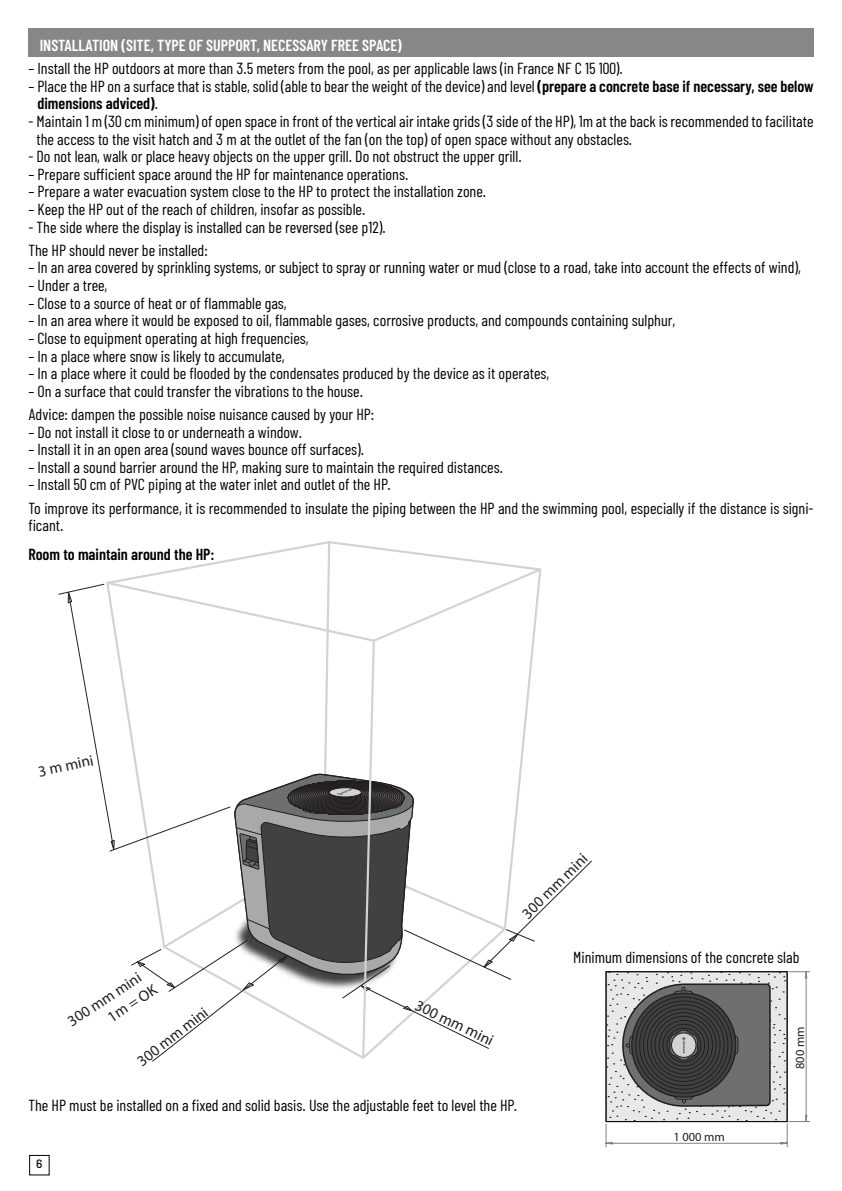
<style>
.page{position:relative;width:842px;height:1191px;background:#fff}
.page>*{position:absolute;margin:0;border:0;box-sizing:border-box;transform-origin:0 0}
.t1{font:16px/23.2px "Barlow Condensed";color:#000}
.t2{font:600 16px "Barlow Condensed";color:#fff}
.t3{font:600 16px "Barlow Condensed";color:#000}
.t4{font:500 15.4px/18.6px "Barlow Condensed";color:#231f20}
.t5{font:500 12.4px "Barlow Condensed";color:#231f20}
.t6{font:500 12px "Barlow";color:#000}
.s1{font-weight:600}
</style>
<div class="page">
<svg style="left:608px;top:973px;width:177px;height:142px;background:#e1e1e2"></svg>
<div style="left:606px;top:971px;width:181px;height:150px;border:1px solid #110c13"></div>
<svg style="left:194px;top:541px;width:326px;height:25px"></svg>
<hr style="left:806px;top:971px;width:1px;height:150px;background:#818181">
<svg style="left:789px;top:971px;width:21px;height:7px"></svg>
<svg style="left:606px;top:1115px;width:204px;height:32px"></svg>
<svg style="left:58px;top:566px;width:534px;height:495px"></svg>
<svg style="left:622px;top:982px;width:149px;height:125px;background:#616062"></svg>
<div style="left:28px;top:28px;width:786px;height:29px;background:#878786"></div>
<div style="left:29px;top:1155px;width:21px;height:20px;border:1px solid #000"></div>
<p class="t2" style="left:40px;top:33px;width:364px">INSTALLATION (SITE, TYPE OF SUPPORT, NECESSARY FREE SPACE)</p>
<p class="t1" style="left:28px;top:56px;width:596px">– Install the HP outdoors at more than 3.5 meters from the pool, as per applicable laws (in France NF C 15 100).</p>
<p class="t1" style="left:37px;top:77px;width:778px;line-height:17.6px;text-indent:-9px">– Place the HP on a surface that is stable, solid (able to bear the weight of the device) and level <span class="s1">(prepare a concrete base if necessary, see below dimensions adviced)</span>.</p>
<p class="t1" style="left:37px;top:112px;width:778px;line-height:17.6px;text-indent:-8px">- Maintain 1 m (30 cm minimum) of open space in front of the vertical air intake grids (3 side of the HP), 1m at the back is recommended to facilitate the access to the visit hatch and 3 m at the outlet of the fan (on the top) of open space without any obstacles.</p>
<p class="t1" style="left:28px;top:144px;width:495px">- Do not lean, walk or place heavy objects on the upper grill. Do not obstruct the upper grill.</p>
<p class="t1" style="left:28px;top:162px;width:381px">– Prepare sufficient space around the HP for maintenance operations.</p>
<p class="t1" style="left:28px;top:180px;width:459px">– Prepare a water evacuation system close to the HP to protect the installation zone.</p>
<p class="t1" style="left:28px;top:197px;width:338px">– Keep the HP out of the reach of children, insofar as possible.</p>
<p class="t1" style="left:28px;top:215px;width:359px">- The side where the display is installed can be reversed (see p12).<br>The HP should never be installed:</p>
<p class="t1" style="left:28px;top:256px;width:774px">– In an area covered by sprinkling systems, or subject to spray or running water or mud (close to a road, take into account the effects of wind),</p>
<p class="t1" style="left:28px;top:273px;width:81px">– Under a tree,</p>
<p class="t1" style="left:28px;top:291px;width:260px">– Close to a source of heat or of flammable gas,</p>
<p class="t1" style="left:28px;top:308px;width:648px">– In an area where it would be exposed to oil, flammable gases, corrosive products, and compounds containing sulphur,</p>
<p class="t1" style="left:28px;top:326px;width:282px">– Close to equipment operating at high frequencies,</p>
<p class="t1" style="left:28px;top:344px;width:258px">– In a place where snow is likely to accumulate,</p>
<p class="t1" style="left:28px;top:361px;width:523px">– In a place where it could be flooded by the condensates produced by the device as it operates,</p>
<p class="t1" style="left:28px;top:379px;width:347px">– On a surface that could transfer the vibrations to the house.<br>Advice: dampen the possible noise nuisance caused by your HP:</p>
<p class="t1" style="left:28px;top:420px;width:275px">– Do not install it close to or underneath a window.</p>
<p class="t1" style="left:28px;top:437px;width:337px">– Install it in an open area (sound waves bounce off surfaces).</p>
<p class="t1" style="left:28px;top:455px;width:476px">– Install a sound barrier around the HP, making sure to maintain the required distances.</p>
<p class="t1" style="left:28px;top:472px;width:787px">– Install 50 cm of PVC piping at the water inlet and outlet of the HP.<br>To improve its performance, it is recommended to insulate the piping between the HP and the swimming pool, especially if the distance is signi-</p>
<p class="t1" style="left:28px;top:513px;width:37px">ficant.</p>
<p class="t3" style="left:28px;top:543px;width:188px">Room to maintain around the HP:</p>
<p class="t4" style="left:36px;top:762px;width:58px;rotate:-12deg">3 m mini</p>
<p class="t4" style="left:94px;top:994px;width:57px;text-indent:-36px;rotate:-33deg">300 mm mini<br>1m = OK</p>
<p class="t4" style="left:133px;top:1055px;width:87px;rotate:-38deg">300 mm mini</p>
<p class="t4" style="left:420px;top:995px;width:87px;rotate:26deg">300 mm mini</p>
<p class="t4" style="left:518px;top:909px;width:87px;rotate:-45deg">300 mm mini</p>
<p class="t1" style="left:573px;top:945px;width:228px">Minimum dimensions of the concrete slab</p>
<p class="t5" style="left:792px;top:1069px;width:44px;rotate:-90deg">800 mm</p>
<p class="t1" style="left:28px;top:1093px;width:490px">The HP must be installed on a fixed and solid basis. Use the adjustable feet to level the HP.</p>
<p class="t6" style="left:36px;top:1156px;width:8px">6</p>
<p class="t5" style="left:673px;top:1129px;width:53px">1 000 mm</p>
</div>
